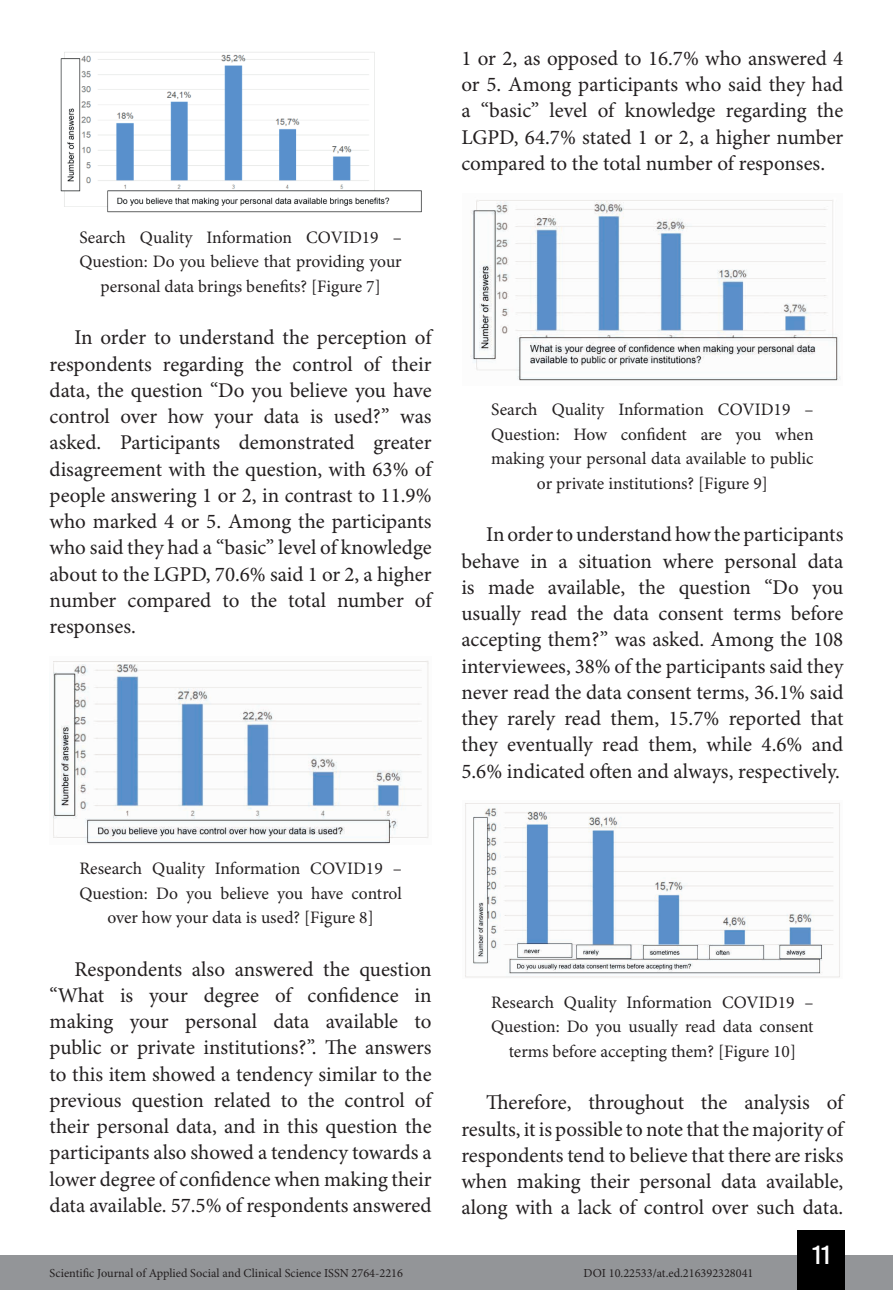
<style>
.page{position:relative;width:893px;height:1290px;background:#fff}
.page>*{position:absolute;margin:0;border:0;box-sizing:border-box;transform-origin:0 0}
.t1{font:26.25px "Bebas Kai";color:#fff}
.t2{font:21px/26.2px "Minion Pro";color:#231f20;text-align:justify}
.t3{font:17.5px/24.5px "Minion Pro";color:#231f20;text-align:center}
.t4{font:12.25px "Minion Pro";color:#231f20}
</style>
<div class="page">
<div style="left:0;top:1255px;width:893px;height:35px;background:#939598"></div>
<div style="left:797px;top:1230px;width:48px;height:60px;background:#000"></div>
<img style="left:60px;top:52px;width:362px;height:161px">
<img style="left:53px;top:661px;width:376px;height:183px">
<img style="left:470px;top:200px;width:370px;height:181px">
<img style="left:465px;top:803px;width:375px;height:175px">
<p class="t3" style="left:79px;top:226px;width:324px">Search Quality Information COVID19 –<br>Question: Do you believe that providing your personal data brings benefits? [Figure 7]</p>
<p class="t2" style="left:50px;top:325px;width:384px;text-indent:25px">In order to understand the perception of respondents regarding the control of their data, the question “Do you believe you have control over how your data is used?” was asked. Participants demonstrated greater disagreement with the question, with 63% of people answering 1 or 2, in contrast to 11.9% who marked 4 or 5. Among the participants who said they had a “basic” level of knowledge about to the LGPD, 70.6% said 1 or 2, a higher number compared to the total number of responses.</p>
<p class="t2" style="left:461px;top:46px;width:384px">1 or 2, as opposed to 16.7% who answered 4 or 5. Among participants who said they had a “basic” level of knowledge regarding the LGPD, 64.7% stated 1 or 2, a higher number compared to the total number of responses.</p>
<p class="t3" style="left:491px;top:398px;width:324px">Search Quality Information COVID19 – Question: How confident are you when making your personal data available to public or private institutions? [Figure 9]</p>
<p class="t2" style="left:461px;top:522px;width:384px;text-indent:25px">In order to understand how the participants behave in a situation where personal data is made available, the question “Do you usually read the data consent terms before accepting them?” was asked. Among the 108 interviewees, 38% of the participants said they never read the data consent terms, 36.1% said they rarely read them, 15.7% reported that they eventually read them, while 4.6% and 5.6% indicated often and always, respectively.</p>
<p class="t3" style="left:79px;top:857px;width:324px">Research Quality Information COVID19 –<br>Question: Do you believe you have control over how your data is used? [Figure 8]</p>
<p class="t2" style="left:50px;top:956px;width:384px;text-indent:25px">Respondents also answered the question “What is your degree of confidence in making your personal data available to public or private institutions?”. The answers to this item showed a tendency similar to the previous question related to the control of their personal data, and in this question the participants also showed a tendency towards a lower degree of confidence when making their data available. 57.5% of respondents answered</p>
<p class="t3" style="left:491px;top:991px;width:324px">Research Quality Information COVID19 –<br>Question: Do you usually read data consent terms before accepting them? [Figure 10]</p>
<p class="t2" style="left:461px;top:1090px;width:384px;text-indent:25px">Therefore, throughout the analysis of results, it is possible to note that the majority of respondents tend to believe that there are risks when making their personal data available, along with a lack of control over such data.</p>
<p class="t1" style="left:812px;top:1241px;width:19px">11</p>
<p class="t4" style="left:50px;top:1266px;width:355px">Scientific Journal of Applied Social and Clinical Science ISSN 2764-2216</p>
<p class="t4" style="left:584px;top:1266px;width:171px">DOI 10.22533/at.ed.216392328041</p>
</div>
